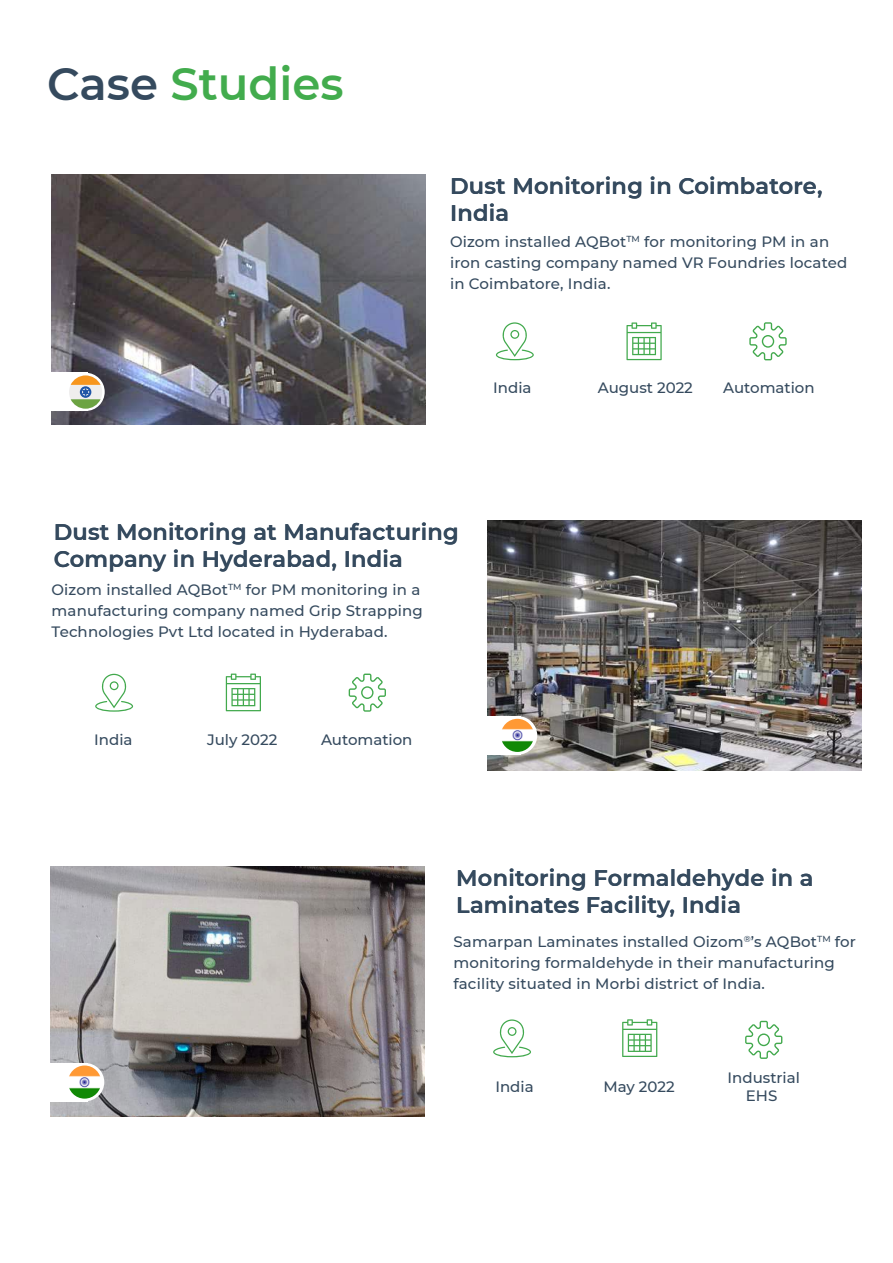
<style>
.page{position:relative;width:893px;height:1263px;background:#fff}
.page>*{position:absolute;margin:0;border:0;box-sizing:border-box;transform-origin:0 0}
.t1{font:600 45px "Montserrat";color:#42ac4d}
.t2{font:600 22.5px/27px "Montserrat";letter-spacing:.01em;color:#354a5e}
.t3{font:500 15px/21px "Montserrat";letter-spacing:.01em;color:#354a5e}
.s1{color:#354a5e}
</style>
<div class="page">
<svg style="left:626px;top:322px;width:36px;height:38px"></svg>
<svg style="left:496px;top:322px;width:38px;height:38px"></svg>
<svg style="left:749px;top:322px;width:38px;height:38px"></svg>
<img style="left:52px;top:174px;width:373px;height:250px">
<svg style="left:226px;top:674px;width:35px;height:37px"></svg>
<svg style="left:95px;top:674px;width:38px;height:38px"></svg>
<svg style="left:349px;top:673px;width:37px;height:39px"></svg>
<svg style="left:622px;top:1019px;width:35px;height:38px"></svg>
<svg style="left:493px;top:1019px;width:38px;height:38px"></svg>
<svg style="left:745px;top:1021px;width:37px;height:38px"></svg>
<img style="left:488px;top:521px;width:373px;height:249px">
<div style="left:469px;top:716px;width:52px;height:38px;background:#fff"></div>
<svg style="left:499px;top:716px;width:38px;height:38px"></svg>
<img style="left:51px;top:866px;width:373px;height:250px">
<div style="left:36px;top:1063px;width:52px;height:38px;background:#fff"></div>
<div style="left:66px;top:1063px;width:38px;height:38px;background:#fff;border-radius:50%"></div>
<img style="left:68px;top:1065px;width:33px;height:34px;border-radius:17px">
<img style="left:501px;top:719px;width:33px;height:33px;border-radius:17px">
<div style="left:50px;top:373px;width:38px;height:38px;background:#fff"></div>
<div style="left:66px;top:373px;width:39px;height:38px;background:#fff;border-radius:50%"></div>
<div style="left:69px;top:375px;width:33px;height:34px;background:#efeeee;border-radius:50%"></div>
<svg style="left:71px;top:375px;width:30px;height:34px"></svg>
<h1 class="t1" style="left:47px;top:65px;width:298px"><span class="s1">Case</span> Studies</h1>
<h2 class="t2" style="left:450px;top:174px;width:374px">Dust Monitoring in Coimbatore,<br>India</h2>
<p class="t3" style="left:450px;top:232px;width:399px">Oizom installed AQBot<sup>TM</sup> for monitoring PM in an iron casting company named VR Foundries located in Coimbatore, India.</p>
<p class="t3" style="left:493px;top:378px;width:40px">India</p>
<p class="t3" style="left:598px;top:378px;width:97px">August 2022</p>
<p class="t3" style="left:723px;top:378px;width:93px">Automation</p>
<h2 class="t2" style="left:54px;top:520px;width:407px">Dust Monitoring at Manufacturing<br>Company in Hyderabad, India</h2>
<p class="t3" style="left:52px;top:580px;width:373px">Oizom installed AQBot<sup>TM</sup> for PM monitoring in a manufacturing company named Grip Strapping<br>Technologies Pvt Ltd located in Hyderabad.</p>
<p class="t3" style="left:94px;top:730px;width:40px">India</p>
<p class="t3" style="left:207px;top:730px;width:72px">July 2022</p>
<p class="t3" style="left:321px;top:730px;width:93px">Automation</p>
<h2 class="t2" style="left:456px;top:866px;width:359px">Monitoring Formaldehyde in a<br>Laminates Facility, India</h2>
<p class="t3" style="left:453px;top:933px;width:404px">Samarpan Laminates installed Oizom<sup>Æ</sup>ís AQBot<sup>TM</sup> for monitoring formaldehyde in their manufacturing facility situated in Morbi district of India.</p>
<p class="t3" style="left:495px;top:1077px;width:40px">India</p>
<p class="t3" style="left:603px;top:1077px;width:73px">May 2022</p>
<p class="t3" style="left:727px;top:1070px;width:74px;line-height:18px;text-align:center">Industrial<br>EHS</p>
</div>
